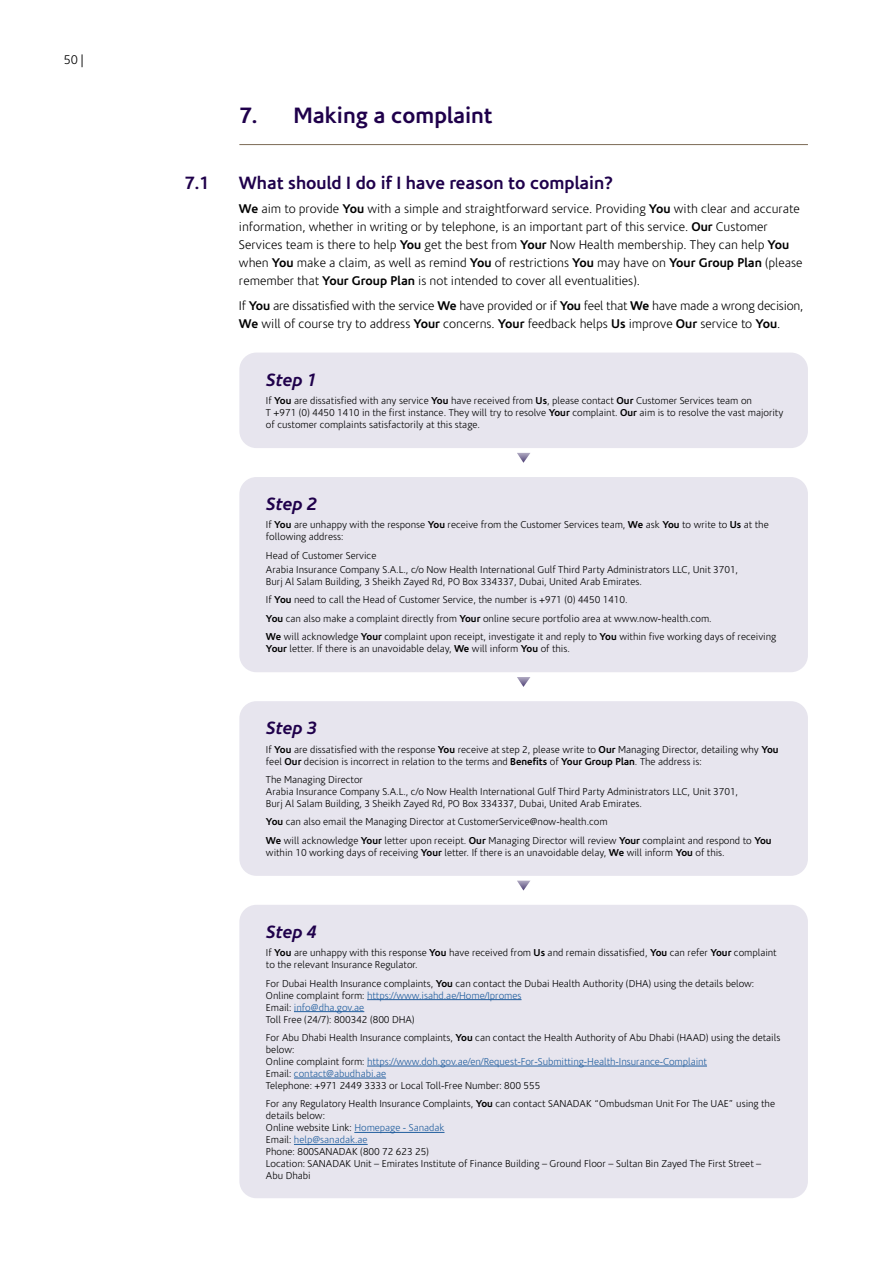
<style>
.page{position:relative;width:893px;height:1263px;background:#fff}
.page>*{position:absolute;margin:0;border:0;box-sizing:border-box;transform-origin:0 0}
.t1{font:700 22.5px "Corisande";color:#1f004b}
.t2{font:700 18px "Corisande";color:#1f004b}
.t3{font:italic 700 18px "Corisande";color:#1f004b}
.t4{font:300 12.75px/18px "Corisande";color:#000}
.t5{font:300 10.2px/12px "Corisande";color:#000}
.s1{font-weight:700}
.s2{color:#215e9e}
</style>
<div class="page">
<hr style="left:239px;top:144px;width:569px;height:1px;background:#7c6a55">
<div style="left:239px;top:353px;width:569px;height:95px;background:#e7e5ee;border-radius:17px"></div>
<div style="left:239px;top:477px;width:569px;height:195px;background:#e7e5ee;border-radius:17px"></div>
<div style="left:239px;top:701px;width:569px;height:175px;background:#e7e5ee;border-radius:17px"></div>
<div style="left:239px;top:905px;width:569px;height:293px;background:#e7e5ee;border-radius:17px"></div>
<svg style="left:517px;top:881px;width:13px;height:9px"></svg>
<svg style="left:517px;top:453px;width:13px;height:10px"></svg>
<svg style="left:517px;top:677px;width:13px;height:10px"></svg>
<hr style="left:367px;top:999px;width:154px;height:1px;background:#215e9e">
<hr style="left:294px;top:1011px;width:70px;height:1px;background:#215e9e">
<hr style="left:367px;top:1066px;width:340px;height:1px;background:#215e9e">
<hr style="left:294px;top:1078px;width:92px;height:1px;background:#215e9e">
<hr style="left:354px;top:1132px;width:90px;height:1px;background:#215e9e">
<hr style="left:294px;top:1144px;width:74px;height:1px;background:#215e9e">
<p class="t4" style="left:64px;top:51px;width:21px">50 |</p>
<h1 class="t1" style="left:239px;top:102px;width:255px">7. Making a complaint</h1>
<h2 class="t2" style="left:185px;top:172px;width:26px">7.1</h2>
<h2 class="t2" style="left:239px;top:172px;width:376px">What should I do if I have reason to complain?</h2>
<p class="t4" style="left:239px;top:200px;width:565px"><span class="s1">We</span> aim to provide <span class="s1">You</span> with a simple and straightforward service. Providing <span class="s1">You</span> with clear and accurate information, whether in writing or by telephone, is an important part of this service. <span class="s1">Our</span> Customer Services team is there to help <span class="s1">You</span> get the best from <span class="s1">Your</span> Now Health membership. They can help <span class="s1">You </span>when <span class="s1">You</span> make a claim, as well as remind <span class="s1">You</span> of restrictions <span class="s1">You</span> may have on <span class="s1">Your Group Plan</span> (please remember that <span class="s1">Your Group Plan</span> is not intended to cover all eventualities).</p>
<p class="t4" style="left:239px;top:297px;width:566px">If <span class="s1">You</span> are dissatisfied with the service <span class="s1">We</span> have provided or if <span class="s1">You</span> feel that <span class="s1">We</span> have made a wrong decision,<br><span class="s1">We</span> will of course try to address <span class="s1">Your</span> concerns. <span class="s1">Your</span> feedback helps <span class="s1">Us</span> improve <span class="s1">Our</span> service to <span class="s1">You</span>.</p>
<h2 class="t3" style="left:266px;top:369px;width:52px">Step 1</h2>
<p class="t5" style="left:266px;top:395px;width:519px">If <span class="s1">You</span> are dissatisfied with any service <span class="s1">You</span> have received from <span class="s1">Us</span>, please contact <span class="s1">Our</span> Customer Services team on<br>T +971 (0) 4450 1410 in the first instance. They will try to resolve <span class="s1">Your</span> complaint. <span class="s1">Our</span> aim is to resolve the vast majority of customer complaints satisfactorily at this stage.</p>
<h2 class="t3" style="left:266px;top:494px;width:52px">Step 2</h2>
<p class="t5" style="left:266px;top:519px;width:504px">If <span class="s1">You</span> are unhappy with the response <span class="s1">You</span> receive from the Customer Services team, <span class="s1">We</span> ask <span class="s1">You</span> to write to <span class="s1">Us</span> at the following address:</p>
<p class="t5" style="left:266px;top:549px;width:474px;line-height:14.1px">Head of Customer Service<br>Arabia Insurance Company S.A.L., c/o Now Health International Gulf Third Party Administrators LLC, Unit 3701,</p>
<p class="t5" style="left:266px;top:573px;width:512px;line-height:18.5px">Burj Al Salam Building, 3 Sheikh Zayed Rd, PO Box 334337, Dubai, United Arab Emirates.<br>If <span class="s1">You</span> need to call the Head of Customer Service, the number is +971 (0) 4450 1410.<br><span class="s1">You</span> can also make a complaint directly from <span class="s1">Your</span> online secure portfolio area at www.now-health.com.<br><span class="s1">We</span> will acknowledge <span class="s1">Your</span> complaint upon receipt, investigate it and reply to <span class="s1">You</span> within five working days of receiving</p>
<p class="t5" style="left:266px;top:643px;width:305px"><span class="s1">Your</span> letter. If there is an unavoidable delay, <span class="s1">We</span> will inform <span class="s1">You</span> of this.</p>
<h2 class="t3" style="left:266px;top:718px;width:52px">Step 3</h2>
<p class="t5" style="left:266px;top:743px;width:514px">If <span class="s1">You</span> are dissatisfied with the response <span class="s1">You</span> receive at step 2, please write to <span class="s1">Our</span> Managing Director, detailing why <span class="s1">You </span>feel <span class="s1">Our</span> decision is incorrect in relation to the terms and <span class="s1">Benefits</span> of <span class="s1">Your Group Plan</span>. The address is:</p>
<p class="t5" style="left:266px;top:774px;width:474px">The Managing Director<br>Arabia Insurance Company S.A.L., c/o Now Health International Gulf Third Party Administrators LLC, Unit 3701,<br>Burj Al Salam Building, 3 Sheikh Zayed Rd, PO Box 334337, Dubai, United Arab Emirates.</p>
<p class="t5" style="left:266px;top:813px;width:507px;line-height:18.5px"><span class="s1">You</span> can also email the Managing Director at CustomerService@now-health.com<br><span class="s1">We</span> will acknowledge <span class="s1">Your</span> letter upon receipt. <span class="s1">Our</span> Managing Director will review <span class="s1">Your</span> complaint and respond to <span class="s1">You</span></p>
<p class="t5" style="left:266px;top:847px;width:460px">within 10 working days of receiving <span class="s1">Your</span> letter. If there is an unavoidable delay, <span class="s1">We</span> will inform <span class="s1">You</span> of this.</p>
<h2 class="t3" style="left:266px;top:921px;width:52px">Step 4</h2>
<p class="t5" style="left:266px;top:947px;width:512px">If <span class="s1">You</span> are unhappy with this response <span class="s1">You</span> have received from <span class="s1">Us</span> and remain dissatisfied, <span class="s1">You</span> can refer <span class="s1">Your</span> complaint to the relevant Insurance Regulator.</p>
<p class="t5" style="left:266px;top:977px;width:490px">For Dubai Health Insurance complaints, <span class="s1">You</span> can contact the Dubai Health Authority (DHA) using the details below:<br>Online complaint form: <span class="s2">https://www.isahd.ae/Home/Ipromes<br></span>Email: <span class="s2">info@dha.gov.ae<br></span>Toll Free (24/7): 800342 (800 DHA)</p>
<p class="t5" style="left:266px;top:1032px;width:516px">For Abu Dhabi Health Insurance complaints, <span class="s1">You</span> can contact the Health Authority of Abu Dhabi (HAAD) using the details below:<br>Online complaint form: <span class="s2">https://www.doh.gov.ae/en/Request-For-Submitting-Health-Insurance-Complaint<br></span>Email: <span class="s2">contact@abudhabi.ae<br></span>Telephone: +971 2449 3333 or Local Toll-Free Number: 800 555</p>
<p class="t5" style="left:266px;top:1098px;width:511px">For any Regulatory Health Insurance Complaints, <span class="s1">You</span> can contact SANADAK “Ombudsman Unit For The UAE” using the details below:<br>Online website Link: <span class="s2">Homepage - Sanadak<br></span>Email: <span class="s2">help@sanadak.ae<br></span>Phone: 800SANADAK (800 72 623 25)<br>Location: SANADAK Unit – Emirates Institute of Finance Building – Ground Floor – Sultan Bin Zayed The First Street – Abu Dhabi</p>
</div>
